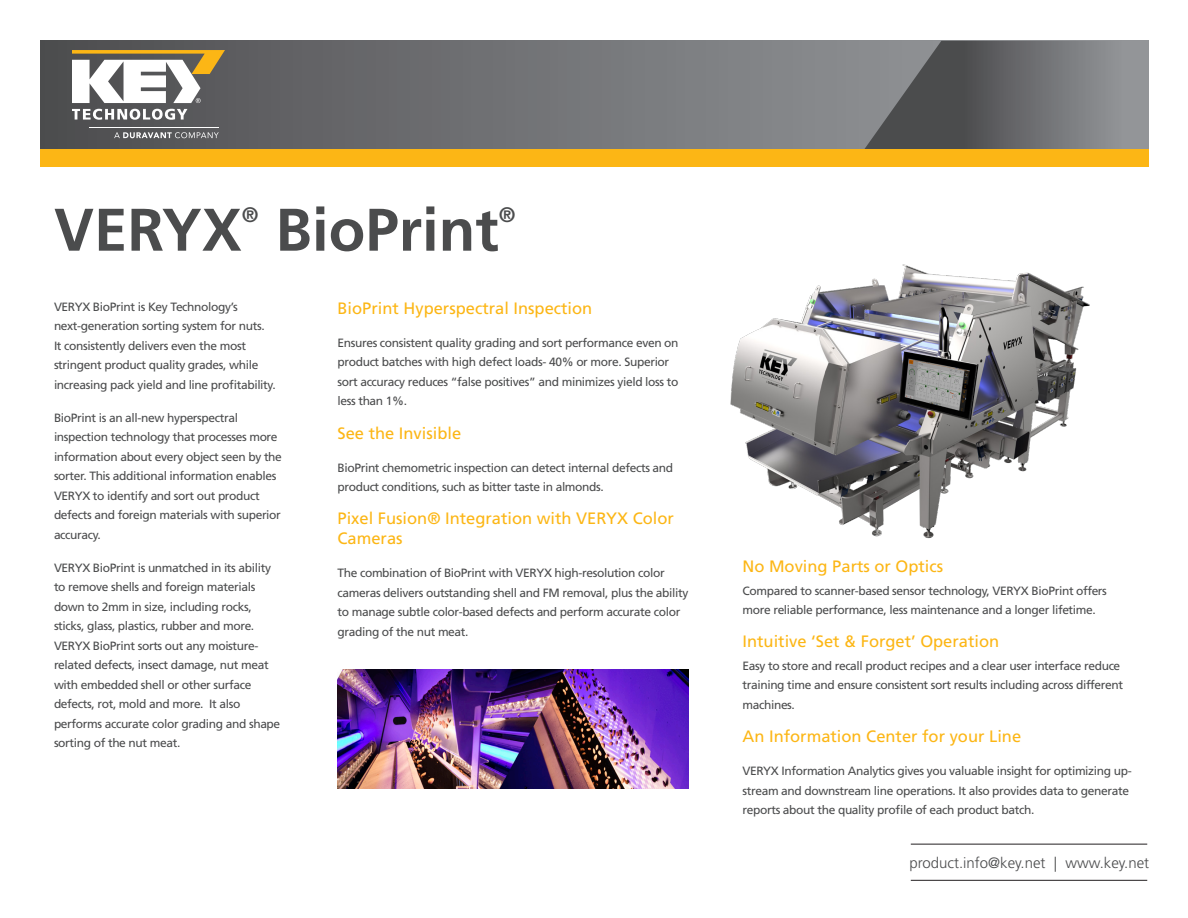
<style>
.page{position:relative;width:1188px;height:918px;background:#fff}
.page>*{position:absolute;margin:0;border:0;box-sizing:border-box;transform-origin:0 0}
.Headline{font:700 60px "Frutiger LT Std";color:#4b4c4d}
.Headline-2{font:700 21px "Frutiger LT Std";color:#4b4c4d}
.Body{font:16.5px/19.8px "Frutiger LT Std";color:#fcb615}
.Subhead_1{font:16.5px "Frutiger LT Std";color:#fcb615}
.t1{font:300 15px "Frutiger LT Std";color:#4b4c4d}
.Body-2{font:12px/19.5px "Frutiger LT Std";letter-spacing:-.03em;color:#4b4c4d}
.Subhead_1-2{font:12px/19.5px "Frutiger LT Std";letter-spacing:-.03em;color:#4b4c4d}
</style>
<div class="page">
<svg style="left:41px;top:41px;width:820px;height:108px;background:#6f7072"></svg>
<svg style="left:861px;top:41px;width:288px;height:108px;background:#6f7073"></svg>
<div style="left:41px;top:149px;width:1108px;height:18px;background:#fcb615"></div>
<hr style="left:911px;top:844px;width:236px;height:1px;background:#231f20">
<hr style="left:911px;top:880px;width:236px;height:1px;background:#231f20">
<svg style="left:72px;top:50px;width:153px;height:53px"></svg>
<svg style="left:72px;top:109px;width:115px;height:11px"></svg>
<svg style="left:114px;top:132px;width:105px;height:6px"></svg>
<hr style="left:90px;top:127px;width:129px;height:1px;background:#fff">
<img style="left:730px;top:264px;width:360px;height:275px">
<img style="left:338px;top:670px;width:351px;height:118px">
<p class="Headline" style="left:54px;top:195px;width:189px">VERYX</p>
<p class="Headline-2" style="left:242px;top:203px;width:18px">®</p>
<p class="Headline" style="left:275px;top:195px;width:225px">BioPrint</p>
<p class="Headline-2" style="left:499px;top:203px;width:18px">®</p>
<p class="Body-2" style="left:54px;top:297px;width:223px">VERYX BioPrint is Key Technology’s next-generation sorting system for nuts.<br>It consistently delivers even the most stringent product quality grades, while increasing pack yield and line profitability.</p>
<p class="Body-2" style="left:54px;top:408px;width:229px">BioPrint is an all-new hyperspectral inspection technology that processes more information about every object seen by the sorter. This additional information enables VERYX to identify and sort out product defects and foreign materials with superior accuracy.</p>
<p class="Body-2" style="left:54px;top:558px;width:228px">VERYX BioPrint is unmatched in its ability to remove shells and foreign materials down to 2mm in size, including rocks, sticks, glass, plastics, rubber and more.<br>VERYX BioPrint sorts out any moisture&shy;related defects, insect damage, nut meat with embedded shell or other surface defects, rot, mold and more. It also performs accurate color grading and shape sorting of the nut meat.</p>
<p class="Body" style="left:338px;top:298px;width:256px">BioPrint Hyperspectral Inspection</p>
<p class="Body-2" style="left:338px;top:333px;width:343px">Ensures consistent quality grading and sort performance even on product batches with high defect loads- 40% or more. Superior sort accuracy reduces “false positives” and minimizes yield loss to less than 1%.</p>
<p class="Body" style="left:338px;top:423px;width:125px">See the Invisible</p>
<p class="Body-2" style="left:338px;top:458px;width:337px">BioPrint chemometric inspection can detect internal defects and product conditions, such as bitter taste in almonds.</p>
<p class="Body" style="left:338px;top:509px;width:338px">Pixel Fusion® Integration with VERYX Color<br>Cameras</p>
<p class="Body-2" style="left:338px;top:563px;width:353px">The combination of BioPrint with VERYX high-resolution color cameras delivers outstanding shell and FM removal, plus the ability to manage subtle color-based defects and perform accurate color grading of the nut meat.</p>
<p class="Subhead_1" style="left:742px;top:557px;width:202px">No Moving Parts or Optics</p>
<p class="Body-2" style="left:742px;top:581px;width:366px">Compared to scanner-based sensor technology, VERYX BioPrint offers more reliable performance, less maintenance and a longer lifetime.</p>
<p class="Subhead_1" style="left:742px;top:632px;width:258px">Intuitive ‘Set &amp; Forget’ Operation</p>
<p class="Body-2" style="left:742px;top:656px;width:382px">Easy to store and recall product recipes and a clear user interface reduce training time and ensure consistent sort results including across different machines.</p>
<p class="Body" style="left:742px;top:727px;width:280px">An Information Center for your Line</p>
<p class="Subhead_1-2" style="left:742px;top:761px;width:391px">VERYX Information Analytics gives you valuable insight for optimizing up&shy;stream and downstream line operations. It also provides data to generate reports about the quality profile of each product batch.</p>
<p class="t1" style="left:909px;top:854px;width:241px">product.info@key.net | www.key.net</p>
</div>
